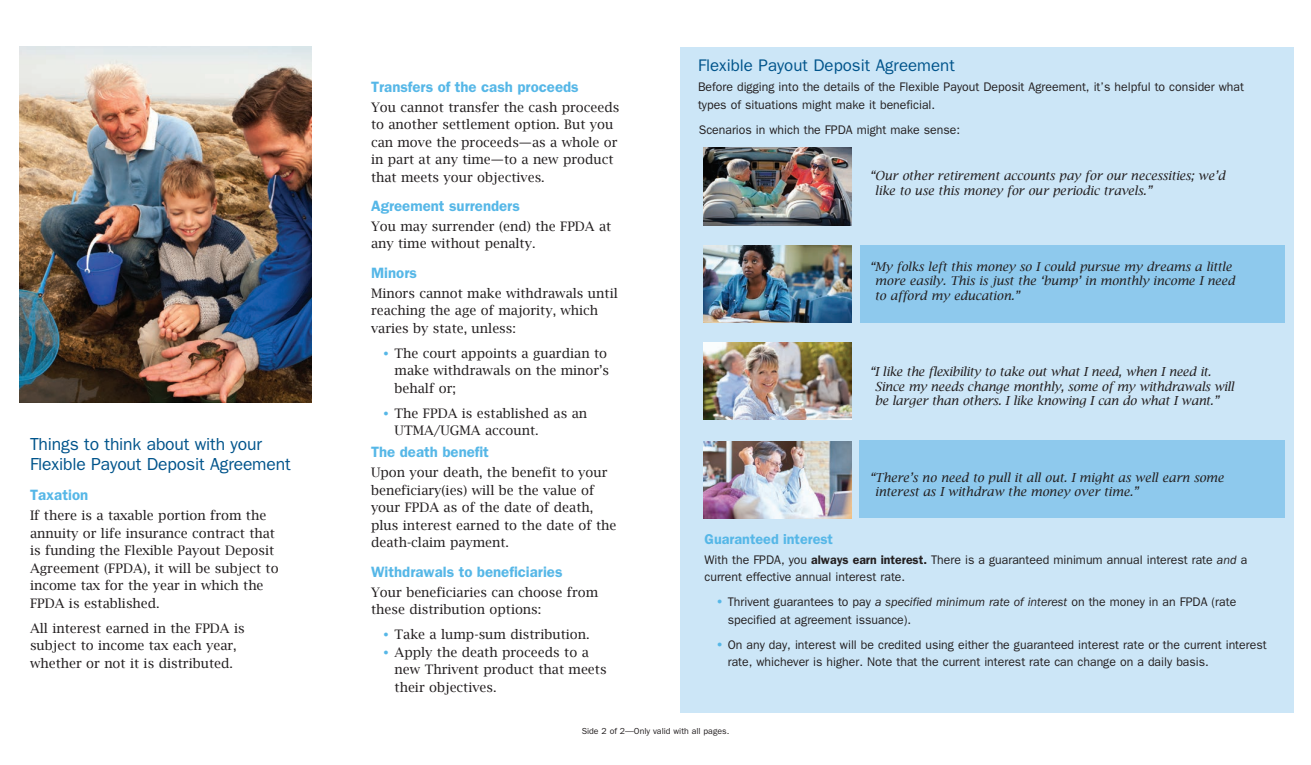
<style>
.page{position:relative;width:1311px;height:765px;background:#fff}
.page>*{position:absolute;margin:0;border:0;box-sizing:border-box;transform-origin:0 0}
.Subhead1{font:17.5px/20px "ITC Franklin Gothic Std";letter-spacing:-.01em;color:#00548b}
.Subhead1-2{font:16.88px "ITC Franklin Gothic Std";color:#00548b}
.Subhead_1{font:600 15px "ITC Franklin Gothic Std";color:#56b7e7}
.Subhead_1-2{font:600 14.38px "ITC Franklin Gothic Std";color:#56b7e7}
.Text{font:13.12px/17.5px "Lucida Bright";color:#231f20}
.Text-2{font:12.5px/17.5px "ITC Franklin Gothic Std";color:#231f20}
.Text-3{font:italic 12.5px/14.4px "Lucida Bright";color:#231f20}
.Text-4{font:italic 12.25px/14.4px "Lucida Bright";color:#231f20}
.Footnote{font:8.75px "ITC Franklin Gothic Std";color:#231f20}
.s1{font-family:"ITC Franklin Gothic Std";font-weight:600;color:#56b7e7}
.s2{font-weight:600}
.s3{font-style:italic}
.s4{font-weight:600;font-size:13.12px;color:#56b7e7}
</style>
<div class="page">
<img style="left:19px;top:47px;width:293px;height:355px">
<div style="left:681px;top:47px;width:613px;height:665px;background:#cce6f7"></div>
<div style="left:860px;top:245px;width:425px;height:78px;background:#8ec9ed"></div>
<div style="left:860px;top:440px;width:425px;height:78px;background:#8ec9ed"></div>
<img style="left:703px;top:342px;width:149px;height:78px">
<img style="left:703px;top:245px;width:149px;height:77px">
<img style="left:703px;top:148px;width:149px;height:77px">
<img style="left:703px;top:441px;width:149px;height:78px">
<p class="Subhead1" style="left:30px;top:434px;width:262px">Things to think about with your<br>Flexible Payout Deposit Agreement</p>
<p class="Subhead_1" style="left:30px;top:486px;width:60px">Taxation</p>
<p class="Text" style="left:30px;top:507px;width:250px">If there is a taxable portion from the annuity or life insurance contract that is funding the Flexible Payout Deposit Agreement (FPDA), it will be subject to income tax for the year in which the FPDA is established.</p>
<p class="Text" style="left:30px;top:619px;width:216px">All interest earned in the FPDA is subject to income tax each year, whether or not it is distributed.</p>
<p class="Subhead_1" style="left:371px;top:78px;width:209px">Transfers of the cash proceeds</p>
<p class="Text" style="left:371px;top:98px;width:250px">You cannot transfer the cash proceeds to another settlement option. But you can move the proceeds—as a whole or in part at any time—to a new product that meets your objectives.</p>
<p class="Subhead_1" style="left:371px;top:197px;width:150px">Agreement surrenders</p>
<p class="Text" style="left:371px;top:218px;width:242px">You may surrender (end) the FPDA at any time without penalty.</p>
<p class="Subhead_1" style="left:371px;top:264px;width:47px">Minors</p>
<p class="Text" style="left:371px;top:284px;width:248px">Minors cannot make withdrawals until reaching the age of majority, which varies by state, unless:</p>
<p class="Text" style="left:394px;top:344px;width:216px;text-indent:-12px"><span class="s1">•</span> The court appoints a guardian to make withdrawals on the minor’s behalf or;</p>
<p class="Text" style="left:394px;top:404px;width:194px;text-indent:-12px"><span class="s1">•</span> The FPDA is established as an<br>UTMA/UGMA account.</p>
<p class="Subhead_1" style="left:371px;top:443px;width:119px">The death benefit</p>
<p class="Text" style="left:371px;top:464px;width:247px">Upon your death, the benefit to your beneficiary(ies) will be the value of your FPDA as of the date of death, plus interest earned to the date of the death-claim payment.</p>
<p class="Subhead_1" style="left:371px;top:563px;width:193px">Withdrawals to beneficiaries</p>
<p class="Text" style="left:371px;top:583px;width:229px">Your beneficiaries can choose from these distribution options:</p>
<p class="Text" style="left:382px;top:626px;width:209px"><span class="s1">•</span> Take a lump-sum distribution.</p>
<p class="Text" style="left:394px;top:643px;width:214px;text-indent:-12px"><span class="s1">•</span> Apply the death proceeds to a new Thrivent product that meets their objectives.</p>
<p class="Subhead1-2" style="left:698px;top:56px;width:258px">Flexible Payout Deposit Agreement</p>
<p class="Text-2" style="left:698px;top:78px;width:547px">Before digging into the details of the Flexible Payout Deposit Agreement, it’s helpful to consider what types of situations might make it beneficial.</p>
<p class="Text-2" style="left:699px;top:121px;width:263px">Scenarios in which the FPDA might make sense:</p>
<p class="Text-3" style="left:875px;top:169px;width:352px;text-indent:-6px">“Our other retirement accounts pay for our necessities; we’d like to use this money for our periodic travels.”</p>
<p class="Text-4" style="left:875px;top:260px;width:361px;text-indent:-6px">“My folks left this money so I could pursue my dreams a little more easily. This is just the ‘bump’ in monthly income I need to afford my education.”</p>
<p class="Text-3" style="left:875px;top:365px;width:361px;text-indent:-5px">“I like the flexibility to take out what I need, when I need it.<br>Since my needs change monthly, some of my withdrawals will be larger than others. I like knowing I can do what I want.”</p>
<p class="Text-3" style="left:875px;top:470px;width:350px;text-indent:-6px">“There’s no need to pull it all out. I might as well earn some interest as I withdraw the money over time.”</p>
<p class="Subhead_1-2" style="left:704px;top:530px;width:130px">Guaranteed interest</p>
<p class="Text-2" style="left:704px;top:551px;width:544px">With the FPDA, you <span class="s2">always earn interest.</span> There is a guaranteed minimum annual interest rate <span class="s3">and</span> a current effective annual interest rate.</p>
<p class="Text-2" style="left:728px;top:593px;width:510px;text-indent:-12px"><span class="s4">•</span> Thrivent guarantees to pay <span class="s3">a specified minimum rate of interest</span> on the money in an FPDA (rate specified at agreement issuance).</p>
<p class="Text-2" style="left:728px;top:636px;width:540px;text-indent:-12px"><span class="s4">•</span> On any day, interest will be credited using either the guaranteed interest rate or the current interest rate, whichever is higher. Note that the current interest rate can change on a daily basis.</p>
<p class="Footnote" style="left:582px;top:726px;width:149px">Side 2 of 2—Only valid with all pages.</p>
</div>
